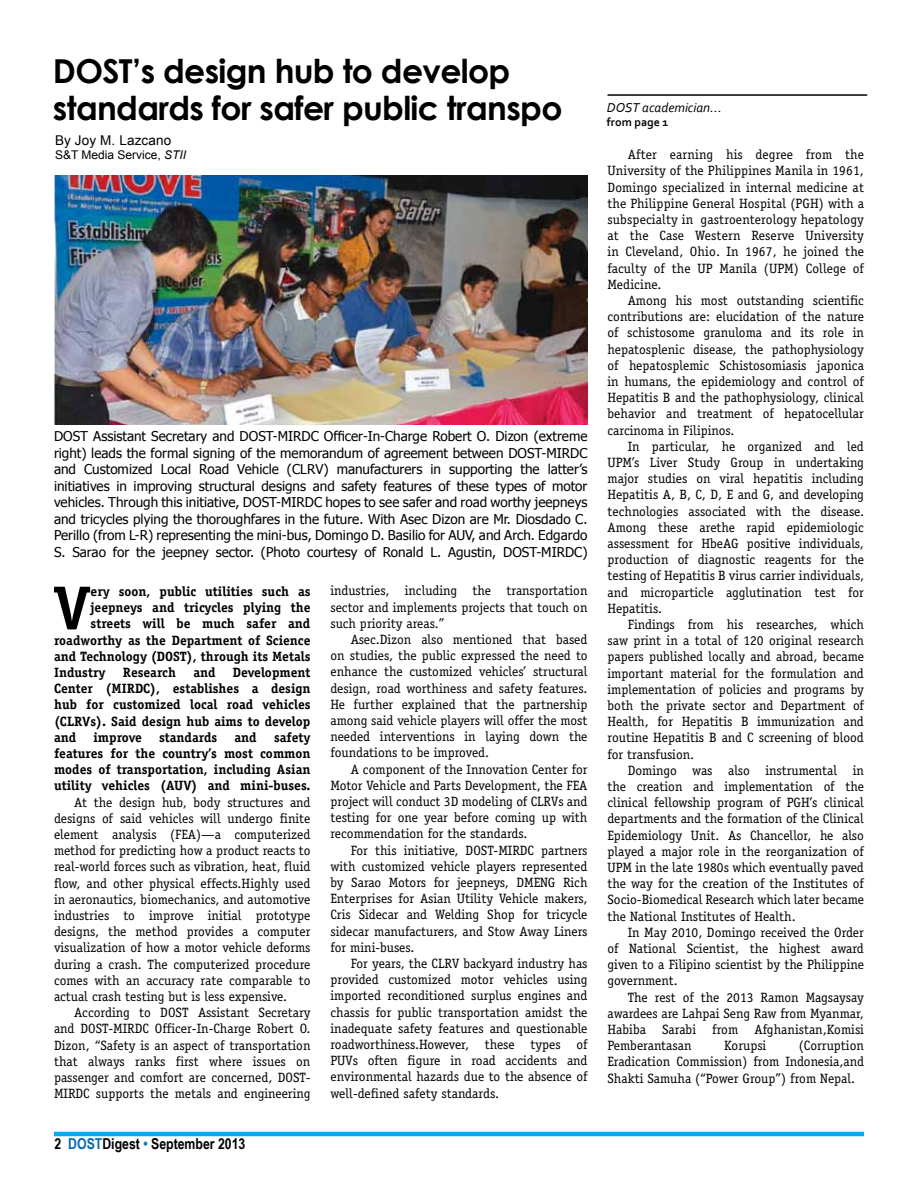
<style>
.page{position:relative;width:918px;height:1188px;background:#fff}
.page>*{position:absolute;margin:0;border:0;box-sizing:border-box;transform-origin:0 0}
.t1{font:700 60.75px "Officina Serif";color:#000}
.t2{font:700 33px/37.5px "Century Gothic";letter-spacing:-.02em;color:#000}
.t3{font:700 15px "Arial Narrow";color:#000}
.t4{font:13.5px/16.2px "Officina Serif";color:#000;text-align:justify}
.t5{font:13.5px/16.5px "Tahoma";color:#000;text-align:justify}
.t6{font:700 13.5px/16.2px "Officina Serif";color:#000;text-align:justify}
.t7{font:italic 13.5px "Corbel";color:#000}
.t8{font:13.5px "Arial";letter-spacing:.01em;color:#000}
.t9{font:12px "Arial";color:#000}
.t10{font:700 12px "Corbel";color:#000}
.s1{font-size:15px}
.s2{font-style:italic}
.s3{color:#0068b4}
.s4{color:#007fb8}
</style>
<div class="page">
<hr style="left:54px;top:1132px;width:810px;height:4px;background:#00aeef">
<img style="left:54px;top:175px;width:534px;height:250px">
<hr style="left:608px;top:94px;width:259px;height:2px;background:#000">
<h2 class="t2" style="left:53px;top:51px;width:511px">DOST’s design hub to develop standards for safer public transpo</h2>
<p class="t7" style="left:607px;top:99px;width:117px">DOST academician<span class="s1">...</span></p>
<p class="t10" style="left:607px;top:115px;width:63px">from page 1</p>
<p class="t8" style="left:55px;top:131px;width:118px">By Joy M. Lazcano</p>
<p class="t9" style="left:55px;top:147px;width:133px">S&amp;T Media Service, <span class="s2">STII</span></p>
<p class="t4" style="left:608px;top:147px;width:258px;text-indent:20px">After earning his degree from the University of the Philippines Manila in 1961, Domingo specialized in internal medicine at the Philippine General Hospital (PGH) with a subspecialty in gastroenterology hepatology at the Case Western Reserve University in Cleveland, Ohio. In 1967, he joined the faculty of the UP Manila (UPM) College of Medicine.</p>
<p class="t4" style="left:608px;top:292px;width:258px;text-indent:20px">Among his most outstanding scientific contributions are: elucidation of the nature of schistosome granuloma and its role in hepatosplenic disease, the pathophysiology of hepatosplemic Schistosomiasis japonica in humans, the epidemiology and control of Hepatitis B and the pathophysiology, clinical behavior and treatment of hepatocellular carcinoma in Filipinos.</p>
<p class="t4" style="left:608px;top:438px;width:258px;text-indent:20px">In particular, he organized and led UPM’s Liver Study Group in undertaking major studies on viral hepatitis including Hepatitis A, B, C, D, E and G, and developing technologies associated with the disease.<br>Among these arethe rapid epidemiologic assessment for HbeAG positive individuals, production of diagnostic reagents for the testing of Hepatitis B virus carrier individuals, and microparticle agglutination test for Hepatitis.</p>
<p class="t4" style="left:608px;top:616px;width:258px;text-indent:20px">Findings from his researches, which saw print in a total of 120 original research papers published locally and abroad, became important material for the formulation and implementation of policies and programs by both the private sector and Department of Health, for Hepatitis B immunization and routine Hepatitis B and C screening of blood for transfusion.</p>
<p class="t4" style="left:608px;top:762px;width:258px;text-indent:20px">Domingo was also instrumental in the creation and implementation of the clinical fellowship program of PGH’s clinical departments and the formation of the Clinical Epidemiology Unit. As Chancellor, he also played a major role in the reorganization of UPM in the late 1980s which eventually paved the way for the creation of the Institutes of Socio-Biomedical Research which later became the National Institutes of Health.</p>
<p class="t4" style="left:608px;top:924px;width:258px;text-indent:20px">In May 2010, Domingo received the Order of National Scientist, the highest award given to a Filipino scientist by the Philippine government.</p>
<p class="t4" style="left:608px;top:989px;width:258px;text-indent:20px">The rest of the 2013 Ramon Magsaysay awardees are Lahpai Seng Raw from Myanmar, Habiba Sarabi from Afghanistan,Komisi Pemberantasan</p>
<p class="t5" style="left:54px;top:428px;width:535px">DOST Assistant Secretary and DOST-MIRDC Officer-In-Charge Robert O. Dizon (extreme right) leads the formal signing of the memorandum of agreement between DOST-MIRDC and Customized Local Road Vehicle (CLRV) manufacturers in supporting the latter’s initiatives in improving structural designs and safety features of these types of motor vehicles. Through this initiative, DOST-MIRDC hopes to see safer and road worthy jeepneys and tricycles plying the thoroughfares in the future. With Asec Dizon are Mr. Diosdado C.<br>Perillo (from L-R) representing the mini-bus, Domingo D. Basilio for AUV, and Arch. Edgardo S. Sarao for the jeepney sector. (Photo courtesy of Ronald L. Agustin, DOST-MIRDC)</p>
<p class="t4" style="left:330px;top:583px;width:259px">industries, including the transportation sector and implements projects that touch on such priority areas.”</p>
<p class="t4" style="left:330px;top:631px;width:259px;text-indent:20px">Asec.Dizon also mentioned that based on studies, the public expressed the need to enhance the customized vehicles’ structural design, road worthiness and safety features.<br>He further explained that the partnership among said vehicle players will offer the most needed interventions in laying down the foundations to be improved.</p>
<p class="t4" style="left:330px;top:761px;width:259px;text-indent:20px">A component of the Innovation Center for Motor Vehicle and Parts Development, the FEA project will conduct 3D modeling of CLRVs and testing for one year before coming up with recommendation for the standards.</p>
<p class="t4" style="left:330px;top:842px;width:259px;text-indent:20px">For this initiative, DOST-MIRDC partners with customized vehicle players represented by Sarao Motors for jeepneys, DMENG Rich Enterprises for Asian Utility Vehicle makers, Cris Sidecar and Welding Shop for tricycle sidecar manufacturers, and Stow Away Liners for mini-buses.</p>
<p class="t4" style="left:330px;top:955px;width:259px;text-indent:20px">For years, the CLRV backyard industry has provided customized motor vehicles using imported reconditioned surplus engines and chassis for public transportation amidst the inadequate safety features and questionable roadworthiness.However, these types of PUVs often figure in road accidents and environmental hazards due to the absence of well-defined safety standards.</p>
<h1 class="t1" style="left:54px;top:570px;width:39px">V</h1>
<p class="t6" style="left:91px;top:583px;width:221px">ery soon, public utilities such as</p>
<p class="t6" style="left:91px;top:599px;width:221px">jeepneys and tricycles plying the</p>
<p class="t6" style="left:91px;top:616px;width:221px">streets will be much safer and</p>
<p class="t6" style="left:54px;top:632px;width:258px">roadworthy as the Department of Science</p>
<p class="t6" style="left:54px;top:648px;width:258px">and Technology (DOST), through its Metals</p>
<p class="t6" style="left:54px;top:664px;width:53px">Industry</p>
<p class="t6" style="left:123px;top:664px;width:55px">Research</p>
<p class="t6" style="left:193px;top:664px;width:24px">and</p>
<p class="t6" style="left:54px;top:664px;width:258px;text-indent:179px">Development Center (MIRDC), establishes a design hub for customized local road vehicles (CLRVs). Said design hub aims to develop and</p>
<p class="t6" style="left:54px;top:729px;width:258px;text-indent:220px">safety features for the country’s most common modes of transportation, including Asian utility vehicles (AUV) and mini-buses.</p>
<p class="t4" style="left:54px;top:794px;width:258px;text-indent:20px">At the design hub, body structures and designs of said vehicles will undergo finite element analysis (FEA)—a computerized method for predicting how a product reacts to real-world forces such as vibration, heat, fluid flow, and other physical effects.Highly used in aeronautics, biomechanics, and automotive industries to improve initial prototype designs, the method provides a computer visualization of how a motor vehicle deforms during a crash. The computerized procedure comes with an accuracy rate comparable to actual crash testing but is less expensive.</p>
<p class="t4" style="left:54px;top:1005px;width:258px;text-indent:20px">According to DOST Assistant Secretary and DOST-MIRDC Officer-In-Charge Robert O.<br>Dizon, “Safety is an aspect of transportation that always ranks first where issues on passenger and comfort are concerned, DOST-MIRDC supports the metals and engineering</p>
<p class="t6" style="left:93px;top:729px;width:50px">improve</p>
<p class="t6" style="left:159px;top:729px;width:60px">standards</p>
<p class="t6" style="left:235px;top:729px;width:24px">and</p>
<p class="t4" style="left:608px;top:1038px;width:258px;text-indent:191px">(Corruption Eradication Commission) from Indonesia,and Shakti Samuha (“Power Group”) from Nepal.</p>
<p class="t4" style="left:724px;top:1038px;width:44px">Korupsi</p>
<p class="t3" style="left:55px;top:1133px;width:192px">2 <span class="s3">DOST</span>Digest <span class="s4">•</span> September 2013</p>
</div>
